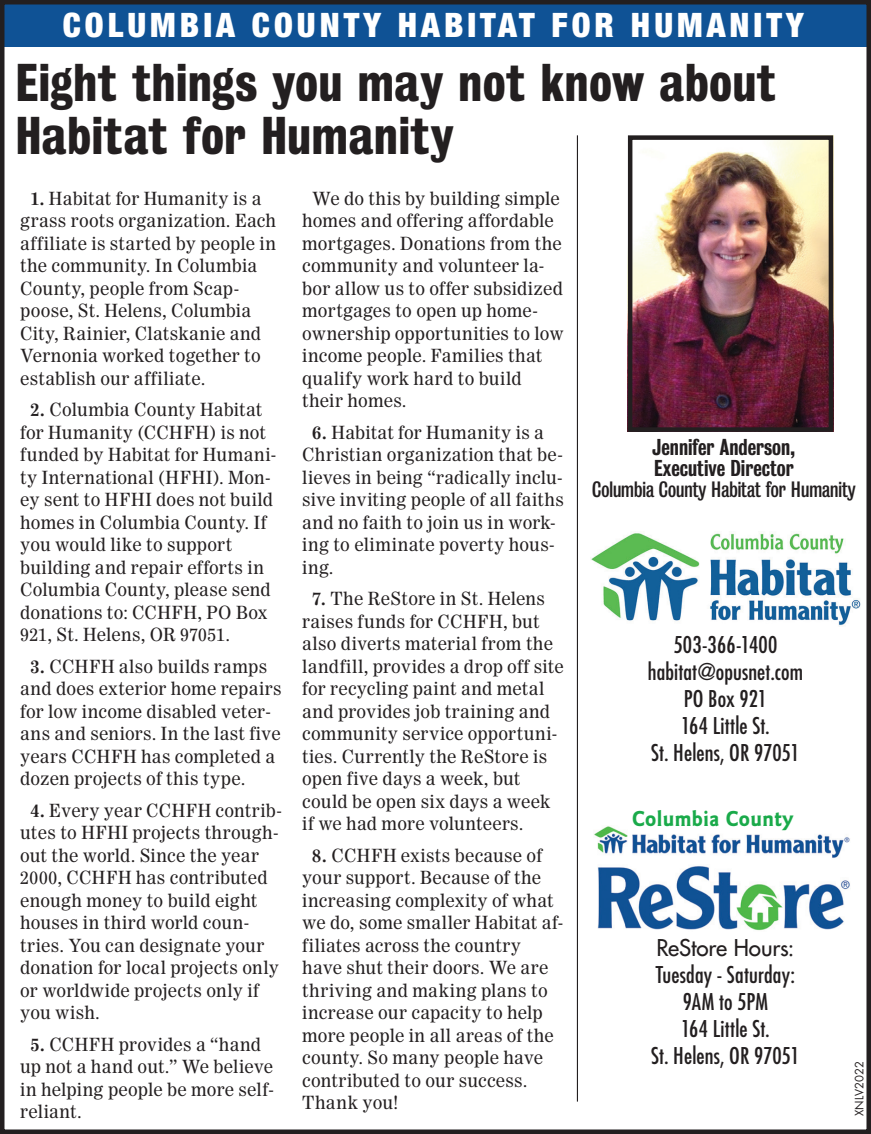
<style>
.page{position:relative;width:871px;height:1134px;background:#fff}
.page>*{position:absolute;margin:0;border:0;box-sizing:border-box;transform-origin:0 0}
.t1{font:700 48.38px/52.9px "Bureau Grot Cond";letter-spacing:.015em;color:#231f20}
.t2{font:900 condensed 33.75px "Helvetica Neue LT Std";letter-spacing:.12em;color:#fff}
.t3{font:condensed 22.5px/27px "Futura Std";letter-spacing:.005em;color:#231f20;text-align:center}
.t4{font:700 22.5px "Goudy Sans Std";letter-spacing:.02em;color:#1aaa4a;scale:.93 1}
.t5{font:500 22.5px "Futura Std";letter-spacing:-.005em;color:#231f20}
.t6{font:500 20.93px/20.9px "Bureau Grot Cond";color:#231f20}
.t7{font:20.25px "Bureau Grot Cond";color:#231f20}
.t8{font:18px/22.5px "Worldwide";letter-spacing:.015em;color:#231f20}
.t9{font:11.25px "Futura Std";letter-spacing:.005em;color:#231f20}
.s1{font-weight:700}
</style>
<div class="page">
<div style="left:0;top:1px;width:871px;height:45px;background:#0f5295"></div>
<div style="left:0;top:0;width:871px;height:1134px;border:4px solid #231f20"></div>
<img style="left:590px;top:533px;width:271px;height:93px">
<hr style="left:577px;top:135px;width:1px;height:967px;background:#231f20">
<img style="left:594px;top:826px;width:256px;height:105px">
<img style="left:633px;top:140px;width:195px;height:287px">
<div style="left:628px;top:135px;width:205px;height:297px;border:4px solid #231f20"></div>
<h2 class="t2" style="left:63px;top:4px;width:742px">COLUMBIA COUNTY HABITAT FOR HUMANITY</h2>
<h1 class="t1" style="left:16px;top:57px;width:762px">Eight things you may not know about<br>Habitat for Humanity</h1>
<p class="t8" style="left:20px;top:187px;width:257px;text-indent:10px"><span class="s1">1.</span> Habitat for Humanity is a grass roots organization. Each affiliate is started by people in the community. In Columbia<br>County, people from Scap&shy;poose, St. Helens, Columbia<br>City, Rainier, Clatskanie and<br>Vernonia worked together to establish our affiliate.</p>
<p class="t8" style="left:20px;top:398px;width:257px;text-indent:10px"><span class="s1">2.</span> Columbia County Habitat for Humanity (CCHFH) is not funded by Habitat for Humani&shy;ty International (HFHI). Mon&shy;ey sent to HFHI does not build homes in Columbia County. If you would like to support building and repair efforts in<br>Columbia County, please send donations to: CCHFH, PO Box<br>921, St. Helens, OR 97051.</p>
<p class="t8" style="left:20px;top:655px;width:263px;text-indent:10px"><span class="s1">3.</span> CCHFH also builds ramps and does exterior home repairs for low income disabled veter&shy;ans and seniors. In the last five years CCHFH has completed a dozen projects of this type.</p>
<p class="t8" style="left:20px;top:799px;width:263px;text-indent:10px"><span class="s1">4.</span> Every year CCHFH contrib&shy;utes to HFHI projects through&shy;out the world. Since the year<br>2000, CCHFH has contributed enough money to build eight houses in third world coun&shy;tries. You can designate your donation for local projects only or worldwide projects only if you wish.</p>
<p class="t8" style="left:20px;top:1033px;width:255px;text-indent:10px"><span class="s1">5.</span> CCHFH provides a “hand up not a hand out.” We believe in helping people be more self&shy;reliant.</p>
<p class="t8" style="left:302px;top:187px;width:263px;text-indent:10px">We do this by building simple homes and offering affordable mortgages. Donations from the community and volunteer la&shy;bor allow us to offer subsidized mortgages to open up home&shy;ownership opportunities to low income people. Families that qualify work hard to build their homes.</p>
<p class="t8" style="left:302px;top:421px;width:263px;text-indent:10px"><span class="s1">6.</span> Habitat for Humanity is a<br>Christian organization that be&shy;lieves in being “radically inclu&shy;sive inviting people of all faiths and no faith to join us in work&shy;ing to eliminate poverty hous&shy;ing.</p>
<p class="t8" style="left:302px;top:587px;width:263px;text-indent:10px"><span class="s1">7.</span> The ReStore in St. Helens raises funds for CCHFH, but also diverts material from the landfill, provides a drop off site for recycling paint and metal and provides job training and community service opportuni&shy;ties. Currently the ReStore is open five days a week, but could be open six days a week if we had more volunteers.</p>
<p class="t8" style="left:302px;top:844px;width:263px;text-indent:10px"><span class="s1">8.</span> CCHFH exists because of your support. Because of the increasing complexity of what we do, some smaller Habitat af&shy;filiates across the country have shut their doors. We are thriving and making plans to increase our capacity to help more people in all areas of the county. So many people have contributed to our success.<br>Thank you!</p>
<p class="t6" style="left:652px;top:437px;width:145px">Jennifer Anderson,<br>Executive Director</p>
<p class="t7" style="left:592px;top:478px;width:265px">Columbia County Habitat for Humanity</p>
<p class="t3" style="left:648px;top:631px;width:157px">503-366-1400 habitat@opusnet.com<br>PO Box 921<br>164 Little St.<br>St. Helens, OR 97051</p>
<p class="t4" style="left:632px;top:806px;width:175px">Columbia County</p>
<p class="t5" style="left:656px;top:933px;width:139px">ReStore Hours:</p>
<p class="t3" style="left:651px;top:961px;width:150px">Tuesday - Saturday:<br>9AM to 5PM<br>164 Little St.<br>St. Helens, OR 97051</p>
<p class="t9" style="left:852px;top:1116px;width:56px;rotate:-90deg">XNLV2022</p>
</div>
